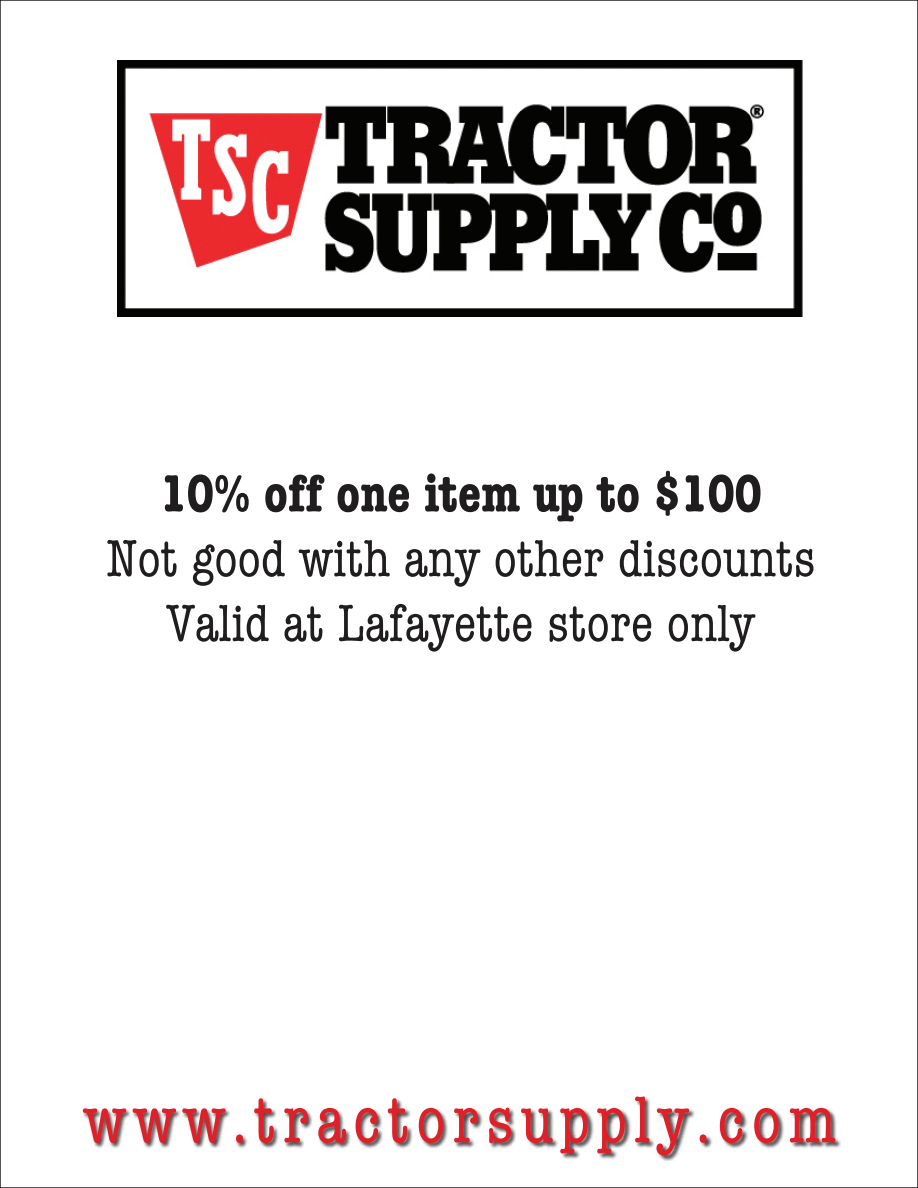
<style>
.page{position:relative;width:918px;height:1188px;background:#fff}
.page>*{position:absolute;margin:0;border:0;box-sizing:border-box;transform-origin:0 0}
.t1{font:condensed 68.25px "American Typewriter";letter-spacing:.1em;color:#df2028}
.t2{font:condensed 54px/64.8px "American Typewriter";color:#201d1e;text-align:center}
.t3{font:700 condensed 54px "American Typewriter";color:#201d1e}
</style>
<div class="page">
<img style="left:117px;top:61px;width:686px;height:255px">
<img style="left:83px;top:1097px;width:758px;height:64px">
<p class="t3" style="left:160px;top:450px;width:603px">10% off one item up to $100</p>
<p class="t2" style="left:106px;top:524px;width:711px">Not good with any other discounts<br>Valid at Lafayette store only</p>
<p class="t1" style="left:83px;top:1068px;width:754px">www.tractorsupply.com</p>
</div>
